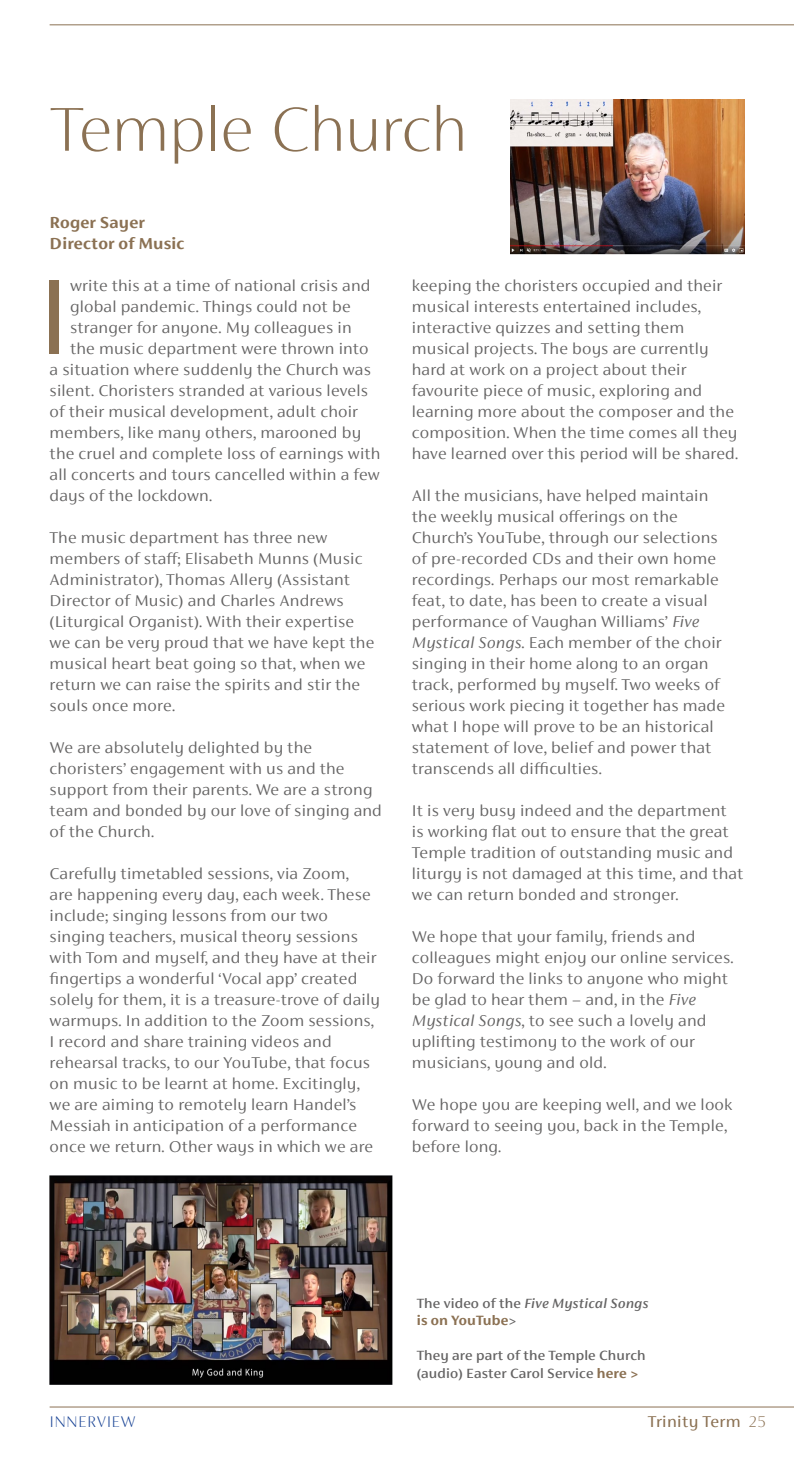
<style>
.page{position:relative;width:794px;height:1474px;background:#fff}
.page>*{position:absolute;margin:0;border:0;box-sizing:border-box;transform-origin:0 0}
.Text_9_13_light_inde{font:300 120.05px "FS Siena";color:#8b7153}
.t1{font:100 70px "FS Siena";letter-spacing:-.02em;color:#8b7153}
.Text_first_para_9_12{font:300 17.5px/21px "FS Siena";letter-spacing:.01em;color:#646363}
.Text_9_13_light_inde-2{font:300 17.5px "FS Siena";letter-spacing:.01em;color:#646363}
.NiN_8_5text{font:700 17.5px "FS Siena";letter-spacing:.01em;color:#8b7153}
.t2{font:17.5px "FS Siena";letter-spacing:.02em;color:#8b7153}
.t3{font:100 17.5px "FS Siena";letter-spacing:.02em;color:#164194}
.t4{font:500 14.88px/17.5px "FS Siena";letter-spacing:.01em;color:#646363}
.t5{font:italic 500 14.88px/17.5px "FS Siena";letter-spacing:.01em;color:#646363}
.s1{font-style:italic}
.s2{font-style:normal}
.s3{font-weight:700;font-style:normal;color:#8b7153}
.s4{font-weight:700;color:#8b7153}
.s5{font-weight:100}
</style>
<div class="page">
<hr style="left:50px;top:1406px;width:744px;height:1px;background:#8b7153">
<hr style="left:50px;top:24px;width:744px;height:1px;background:#8b7153">
<img style="left:50px;top:1175px;width:342px;height:209px">
<img style="left:511px;top:99px;width:233px;height:156px">
<p class="t1" style="left:50px;top:93px;width:419px">Temple Church</p>
<p class="NiN_8_5text" style="left:50px;top:212px;width:97px">Roger Sayer</p>
<p class="NiN_8_5text" style="left:50px;top:233px;width:136px">Director of Music</p>
<p class="Text_9_13_light_inde" style="left:37px;top:253px;width:34px">I</p>
<p class="Text_9_13_light_inde-2" style="left:70px;top:276px;width:302px">write this at a time of national crisis and</p>
<p class="Text_9_13_light_inde-2" style="left:70px;top:297px;width:282px">global pandemic. Things could not be</p>
<p class="Text_9_13_light_inde-2" style="left:70px;top:318px;width:283px">stranger for anyone. My colleagues in</p>
<p class="Text_9_13_light_inde-2" style="left:70px;top:339px;width:300px">the music department were thrown into</p>
<p class="Text_9_13_light_inde-2" style="left:50px;top:360px;width:323px">a situation where suddenly the Church was</p>
<p class="Text_9_13_light_inde-2" style="left:50px;top:381px;width:320px">silent. Choristers stranded at various levels</p>
<p class="Text_9_13_light_inde-2" style="left:50px;top:402px;width:310px">of their musical development, adult choir</p>
<p class="Text_9_13_light_inde-2" style="left:50px;top:423px;width:313px">members, like many others, marooned by</p>
<p class="Text_9_13_light_inde-2" style="left:50px;top:444px;width:332px">the cruel and complete loss of earnings with</p>
<p class="Text_9_13_light_inde-2" style="left:50px;top:465px;width:332px">all concerts and tours cancelled within a few</p>
<p class="Text_9_13_light_inde-2" style="left:50px;top:486px;width:164px">days of the lockdown.</p>
<p class="Text_first_para_9_12" style="left:50px;top:526px;width:326px">The music department has three new members of staff; Elisabeth Munns (Music Administrator), Thomas Allery (Assistant Director of Music) and Charles Andrews (Liturgical Organist). With their expertise we can be very proud that we have kept the musical heart beat going so that, when we return we can raise the spirits and stir the souls once more.</p>
<p class="Text_first_para_9_12" style="left:50px;top:736px;width:334px">We are absolutely delighted by the choristers’ engagement with us and the support from their parents. We are a strong team and bonded by our love of singing and of the Church.</p>
<p class="Text_first_para_9_12" style="left:50px;top:862px;width:332px">Carefully timetabled sessions, via Zoom,<br>are happening every day, each week. These include; singing lessons from our two singing teachers, musical theory sessions with Tom and myself, and they have at their fingertips a wonderful ‘Vocal app’ created solely for them, it is a treasure-trove of daily warmups. In addition to the Zoom sessions, I record and share training videos and rehearsal tracks, to our YouTube, that focus on music to be learnt at home. Excitingly, we are aiming to remotely learn Handel’s Messiah in anticipation of a performance once we return. Other ways in which we are</p>
<p class="Text_first_para_9_12" style="left:412px;top:274px;width:328px">keeping the choristers occupied and their musical interests entertained includes, interactive quizzes and setting them musical projects. The boys are currently hard at work on a project about their favourite piece of music, exploring and learning more about the composer and the composition. When the time comes all they have learned over this period will be shared.</p>
<p class="Text_first_para_9_12" style="left:412px;top:484px;width:315px">All the musicians, have helped maintain the weekly musical offerings on the Church’s YouTube, through our selections of pre-recorded CDs and their own home recordings. Perhaps our most remarkable feat, to date, has been to create a visual performance of Vaughan Williams’ <span class="s1">Five Mystical Songs</span>. Each member of the choir singing in their home along to an organ track, performed by myself. Two weeks of serious work piecing it together has made what I hope will prove to be an historical statement of love, belief and power that transcends all difficulties.</p>
<p class="Text_first_para_9_12" style="left:412px;top:799px;width:333px">It is very busy indeed and the department<br>is working flat out to ensure that the great Temple tradition of outstanding music and liturgy is not damaged at this time, and that we can return bonded and stronger.</p>
<p class="Text_first_para_9_12" style="left:412px;top:925px;width:323px">We hope that your family, friends and colleagues might enjoy our online services.<br>Do forward the links to anyone who might be glad to hear them – and, in the <span class="s1">Five Mystical Songs</span>, to see such a lovely and uplifting testimony to the work of our musicians, young and old.</p>
<p class="Text_first_para_9_12" style="left:412px;top:1093px;width:322px">We hope you are keeping well, and we look forward to seeing you, back in the Temple, before long.</p>
<p class="t5" style="left:417px;top:1293px;width:233px"><span class="s2">The video of the</span> Five Mystical Songs <span class="s3">is on YouTube</span><span class="s2">&gt;</span></p>
<p class="t4" style="left:417px;top:1346px;width:230px">They are part of the Temple Church (audio) Easter Carol Service <span class="s4">here &gt;</span></p>
<p class="t3" style="left:50px;top:1412px;width:87px">INNERVIEW</p>
<p class="t2" style="left:648px;top:1412px;width:119px">Trinity Term <span class="s5">25</span></p>
</div>
